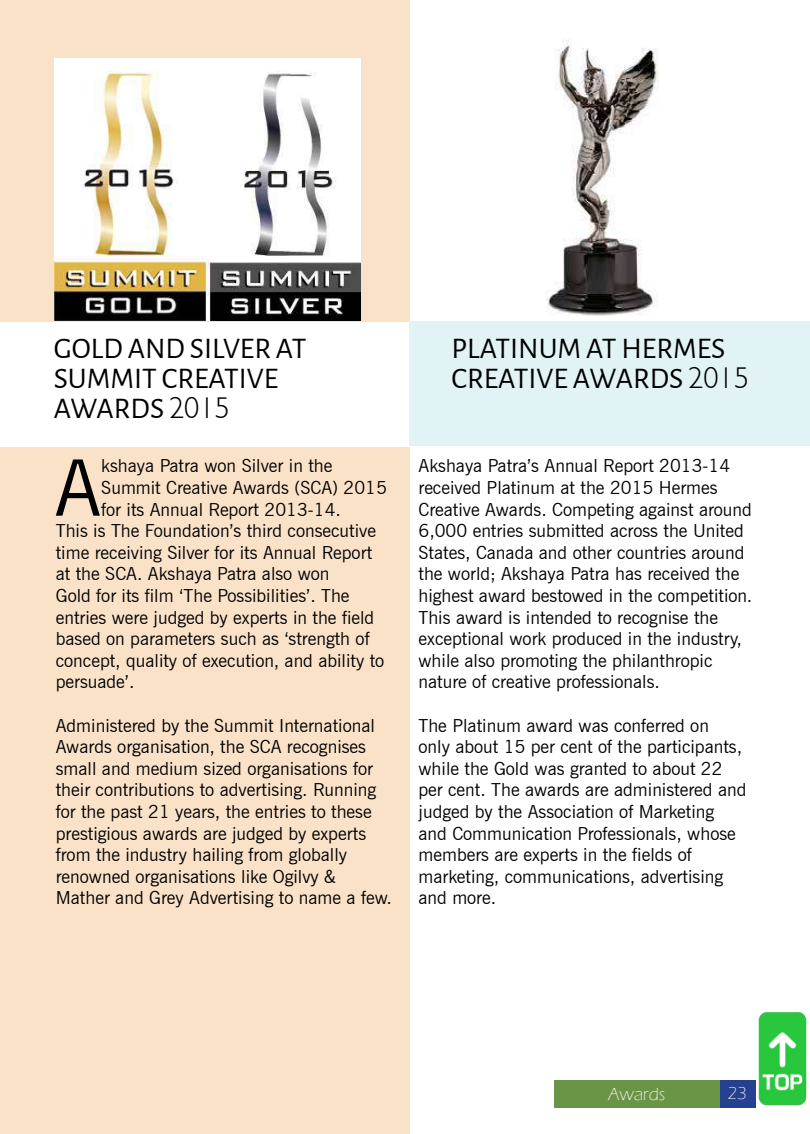
<style>
.page{position:relative;width:810px;height:1134px;background:#fff}
.page>*{position:absolute;margin:0;border:0;box-sizing:border-box;transform-origin:0 0}
.t1{font:77.7px "News Gothic BT";color:#000}
.t2{font:30px/30px "Alegreya Sans SC";color:#000}
.t3{font:18px/21.6px "News Gothic BT";color:#000}
.t4{font:300 18px "Eras ITC";color:#fff}
.s1{font-family:"Humanist 521 BT";font-weight:300}
</style>
<div class="page">
<div style="left:0;top:0;width:410px;height:1134px;background:#fae2c9"></div>
<div style="left:0;top:322px;width:410px;height:125px;background:#fff"></div>
<div style="left:410px;top:321px;width:400px;height:125px;background:#e2f3f5"></div>
<img style="left:54px;top:59px;width:307px;height:261px">
<img style="left:546px;top:39px;width:113px;height:277px">
<div style="left:719px;top:1080px;width:37px;height:28px;background:#25408f"></div>
<div style="left:554px;top:1080px;width:166px;height:28px;background:#6b9546"></div>
<img style="left:758px;top:1011px;width:49px;height:95px">
<h2 class="t2" style="left:54px;top:332px;width:254px">GOLD AND SILVER AT<br>SUMMIT CREATIVE<br>AWARDS <span class="s1">2015</span></h2>
<h2 class="t2" style="left:451px;top:332px;width:299px">PLATINUM AT HERMES<br>CREATIVE AWARDS <span class="s1">2015</span></h2>
<h1 class="t1" style="left:54px;top:441px;width:48px">A</h1>
<p class="t3" style="left:101px;top:455px;width:233px">kshaya Patra won Silver in the</p>
<p class="t3" style="left:101px;top:477px;width:287px">Summit Creative Awards (SCA) 2015</p>
<p class="t3" style="left:101px;top:498px;width:241px">for its Annual Report 2013-14.</p>
<p class="t3" style="left:56px;top:520px;width:322px">This is The Foundation’s third consecutive</p>
<p class="t3" style="left:56px;top:542px;width:318px">time receiving Silver for its Annual Report</p>
<p class="t3" style="left:56px;top:563px;width:275px">at the SCA. Akshaya Patra also won</p>
<p class="t3" style="left:56px;top:585px;width:295px">Gold for its film ‘The Possibilities’. The</p>
<p class="t3" style="left:56px;top:606px;width:320px">entries were judged by experts in the field</p>
<p class="t3" style="left:56px;top:628px;width:315px">based on parameters such as ‘strength of</p>
<p class="t3" style="left:56px;top:650px;width:330px">concept, quality of execution, and ability to</p>
<p class="t3" style="left:56px;top:671px;width:80px">persuade’.</p>
<p class="t3" style="left:56px;top:714px;width:338px">Administered by the Summit International Awards organisation, the SCA recognises small and medium sized organisations for their contributions to advertising. Running for the past 21 years, the entries to these prestigious awards are judged by experts from the industry hailing from globally renowned organisations like Ogilvy &amp; Mather and Grey Advertising to name a few.</p>
<p class="t3" style="left:419px;top:455px;width:335px">Akshaya Patra’s Annual Report 2013-14 received Platinum at the 2015 Hermes Creative Awards. Competing against around 6,000 entries submitted across the United States, Canada and other countries around the world; Akshaya Patra has received the highest award bestowed in the competition.<br>This award is intended to recognise the exceptional work produced in the industry, while also promoting the philanthropic nature of creative professionals.</p>
<p class="t3" style="left:419px;top:714px;width:329px">The Platinum award was conferred on<br>only about 15 per cent of the participants, while the Gold was granted to about 22 per cent. The awards are administered and judged by the Association of Marketing and Communication Professionals, whose members are experts in the fields of marketing, communications, advertising and more.</p>
<p class="t4" style="left:608px;top:1084px;width:59px">Awards</p>
<p class="t4" style="left:728px;top:1083px;width:21px">23</p>
</div>
